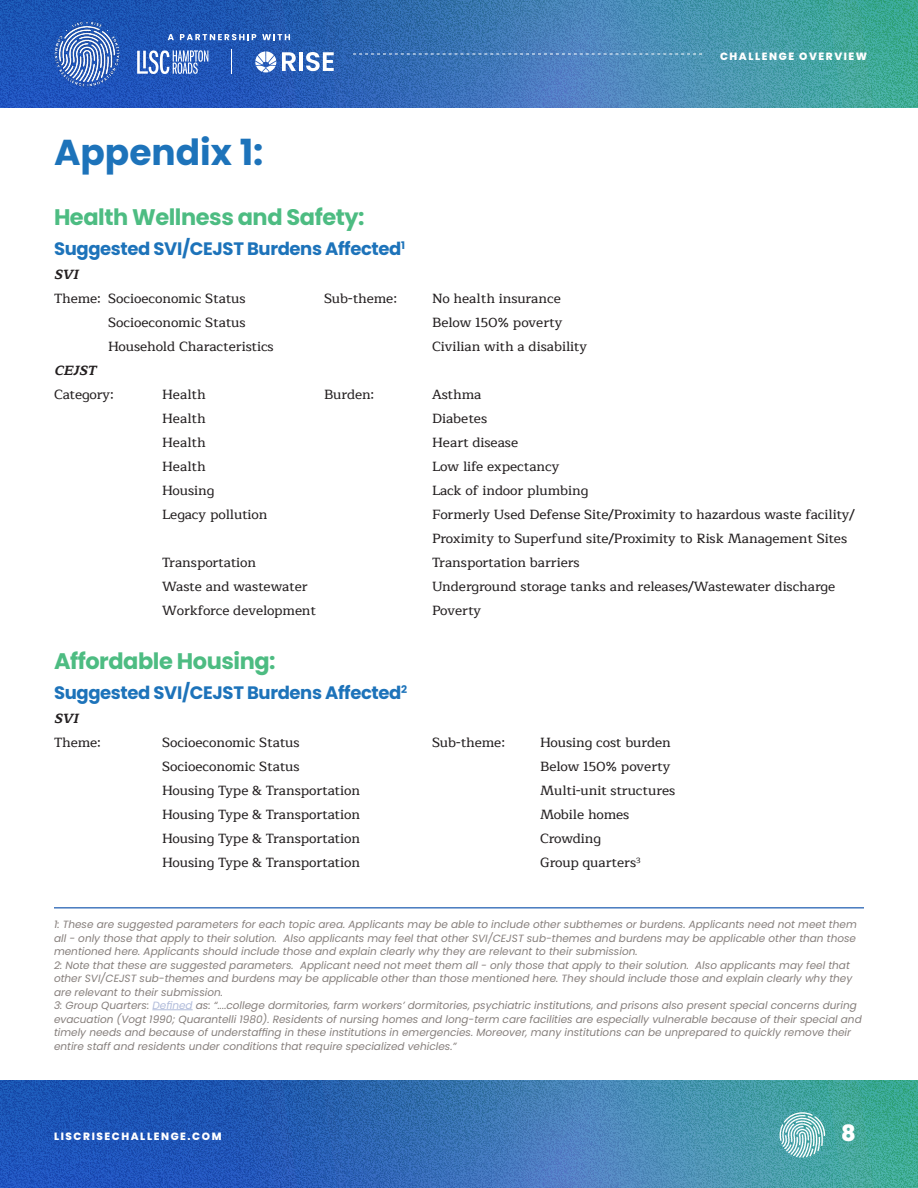
<style>
.page{position:relative;width:918px;height:1188px;background:#fff}
.page>*{position:absolute;margin:0;border:0;box-sizing:border-box;transform-origin:0 0}
.copy{font:700 36px "Poppins";color:#1d73ba}
.copy-2{font:700 22.5px "Poppins";letter-spacing:-.02em;color:#4dbc82}
.t1{font:800 22.5px "Poppins";color:#fff}
.copy-3{font:700 18px "Poppins";letter-spacing:-.02em;color:#1d73ba}
.copy-4{font:500 13.5px "Maitree";color:#231f20}
.copy-5{font:italic 700 13.5px "Maitree";color:#231f20}
.copy-6{font:italic 10.5px/13.5px "Poppins";color:#867f7c}
.t2{font:800 10.5px "Poppins";letter-spacing:.15em;color:#fff}
.s1{color:#b0bbda}
</style>
<div class="page">
<img style="left:0;top:0;width:918px;height:108px">
<img style="left:47px;top:14px;width:80px;height:80px">
<svg style="left:168px;top:34px;width:6px;height:6px"></svg>
<svg style="left:180px;top:34px;width:76px;height:6px"></svg>
<svg style="left:262px;top:34px;width:28px;height:6px"></svg>
<svg style="left:137px;top:50px;width:71px;height:24px"></svg>
<svg style="left:282px;top:52px;width:14px;height:19px"></svg>
<hr style="left:299px;top:52px;width:4px;height:19px;background:#fff">
<svg style="left:306px;top:52px;width:28px;height:19px"></svg>
<svg style="left:255px;top:51px;width:21px;height:21px"></svg>
<svg style="left:231px;top:50px;width:1px;height:24px"></svg>
<svg style="left:353px;top:54px;width:349px;height:1px"></svg>
<img style="left:0;top:1080px;width:918px;height:108px">
<svg style="left:780px;top:1112px;width:45px;height:46px;background:#88c3c5"></svg>
<hr style="left:54px;top:907px;width:810px;height:2px;background:#477abf">
<hr style="left:152px;top:1010px;width:41px;height:1px;background:#b0bbda">
<p class="t2" style="left:720px;top:50px;width:149px">CHALLENGE OVERVIEW</p>
<p class="copy" style="left:54px;top:132px;width:211px">Appendix 1:</p>
<p class="copy-2" style="left:54px;top:204px;width:312px">Health Wellness and Safety:</p>
<p class="copy-3" style="left:54px;top:239px;width:353px">Suggested SVI/CEJST Burdens Affected<sup>1</sup></p>
<p class="copy-5" style="left:54px;top:263px;width:31px">SVI</p>
<p class="copy-4" style="left:54px;top:288px;width:193px">Theme: Socioeconomic Status</p>
<p class="copy-4" style="left:324px;top:288px;width:75px">Sub-theme:</p>
<p class="copy-4" style="left:432px;top:288px;width:130px">No health insurance</p>
<p class="copy-4" style="left:108px;top:312px;width:139px">Socioeconomic Status</p>
<p class="copy-4" style="left:432px;top:312px;width:132px">Below 150% poverty</p>
<p class="copy-4" style="left:108px;top:336px;width:167px">Household Characteristics</p>
<p class="copy-4" style="left:432px;top:336px;width:157px">Civilian with a disability</p>
<p class="copy-5" style="left:54px;top:359px;width:48px">CEJST</p>
<p class="copy-4" style="left:54px;top:384px;width:61px">Category:</p>
<p class="copy-4" style="left:162px;top:384px;width:45px">Health</p>
<p class="copy-4" style="left:324px;top:384px;width:52px">Burden:</p>
<p class="copy-4" style="left:432px;top:384px;width:51px">Asthma</p>
<p class="copy-4" style="left:162px;top:408px;width:45px">Health</p>
<p class="copy-4" style="left:432px;top:408px;width:57px">Diabetes</p>
<p class="copy-4" style="left:162px;top:432px;width:45px">Health</p>
<p class="copy-4" style="left:432px;top:432px;width:88px">Heart disease</p>
<p class="copy-4" style="left:162px;top:456px;width:45px">Health</p>
<p class="copy-4" style="left:432px;top:456px;width:129px">Low life expectancy</p>
<p class="copy-4" style="left:162px;top:480px;width:54px">Housing</p>
<p class="copy-4" style="left:432px;top:480px;width:158px">Lack of indoor plumbing</p>
<p class="copy-4" style="left:162px;top:504px;width:107px">Legacy pollution</p>
<p class="copy-4" style="left:432px;top:504px;width:424px">Formerly Used Defense Site/Proximity to hazardous waste facility/</p>
<p class="copy-4" style="left:432px;top:528px;width:417px">Proximity to Superfund site/Proximity to Risk Management Sites</p>
<p class="copy-4" style="left:162px;top:552px;width:96px">Transportation</p>
<p class="copy-4" style="left:432px;top:552px;width:149px">Transportation barriers</p>
<p class="copy-4" style="left:162px;top:576px;width:147px">Waste and wastewater</p>
<p class="copy-4" style="left:432px;top:576px;width:405px">Underground storage tanks and releases/Wastewater discharge</p>
<p class="copy-4" style="left:162px;top:600px;width:156px">Workforce development</p>
<p class="copy-4" style="left:432px;top:600px;width:51px">Poverty</p>
<p class="copy-2" style="left:54px;top:648px;width:223px">Affordable Housing:</p>
<p class="copy-3" style="left:54px;top:683px;width:355px">Suggested SVI/CEJST Burdens Affected<sup>2</sup></p>
<p class="copy-5" style="left:54px;top:707px;width:31px">SVI</p>
<p class="copy-4" style="left:54px;top:732px;width:49px">Theme:</p>
<p class="copy-4" style="left:162px;top:732px;width:139px">Socioeconomic Status</p>
<p class="copy-4" style="left:432px;top:732px;width:75px">Sub-theme:</p>
<p class="copy-4" style="left:540px;top:732px;width:132px">Housing cost burden</p>
<p class="copy-4" style="left:162px;top:756px;width:139px">Socioeconomic Status</p>
<p class="copy-4" style="left:540px;top:756px;width:132px">Below 150% poverty</p>
<p class="copy-4" style="left:162px;top:780px;width:199px">Housing Type &amp; Transportation</p>
<p class="copy-4" style="left:540px;top:780px;width:137px">Multi-unit structures</p>
<p class="copy-4" style="left:162px;top:804px;width:199px">Housing Type &amp; Transportation</p>
<p class="copy-4" style="left:540px;top:804px;width:91px">Mobile homes</p>
<p class="copy-4" style="left:162px;top:828px;width:199px">Housing Type &amp; Transportation</p>
<p class="copy-4" style="left:540px;top:828px;width:63px">Crowding</p>
<p class="copy-4" style="left:162px;top:852px;width:199px">Housing Type &amp; Transportation</p>
<p class="copy-4" style="left:540px;top:852px;width:102px">Group quarters<sup>3</sup></p>
<p class="copy-6" style="left:54px;top:918px;width:804px;text-align:justify">1: These are suggested parameters for each topic area. Applicants may be able to include other subthemes or burdens. Applicants need not meet them all - only those that apply to their solution. Also applicants may feel that other SVI/CEJST sub-themes and burdens may be applicable other than those mentioned here. Applicants should include those and explain clearly why they are relevant to their submission.</p>
<p class="copy-6" style="left:54px;top:958px;width:800px">2: Note that these are suggested parameters. Applicant need not meet them all - only those that apply to their solution. Also applicants may feel that other SVI/CEJST sub-themes and burdens may be applicable other than those mentioned here. They should include those and explain clearly why they are relevant to their submission.</p>
<p class="copy-6" style="left:54px;top:999px;width:809px">3: Group Quarters: <span class="s1">Defined</span> as: “....college dormitories, farm workers’ dormitories, psychiatric institutions, and prisons also present special concerns during evacuation (Vogt 1990; Quarantelli 1980). Residents of nursing homes and long-term care facilities are especially vulnerable because of their special and timely needs and because of understaffing in these institutions in emergencies. Moreover, many institutions can be unprepared to quickly remove their entire staff and residents under conditions that require specialized vehicles.”</p>
<p class="t2" style="left:54px;top:1130px;width:169px">LISCRISECHALLENGE.COM</p>
<h2 class="t1" style="left:841px;top:1120px;width:16px">8</h2>
</div>
